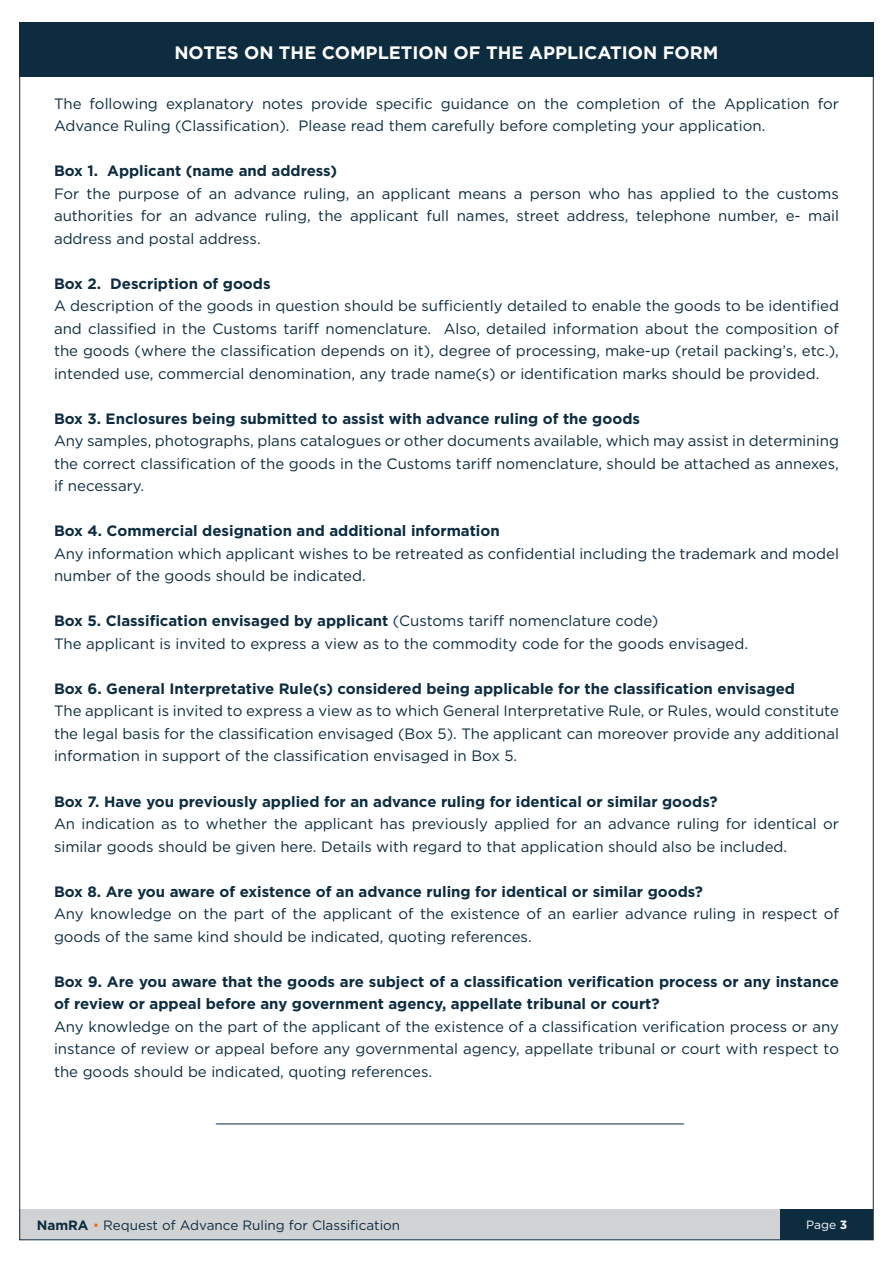
<style>
.page{position:relative;width:893px;height:1263px;background:#fff}
.page>*{position:absolute;margin:0;border:0;box-sizing:border-box;transform-origin:0 0}
.t1{font:700 18px "Gotham";color:#fff}
.t2{font:15px/22.5px "Gotham";color:#0d2c40;text-align:justify}
.t3{font:700 15px/22.5px "Gotham";color:#0d2c40}
.t4{font:13.5px "Gotham";color:#0d2c40}
.t5{font:12px "Gotham";color:#fff}
.s1{font-weight:400}
.s2{font-weight:700}
.s3{color:#f36e21}
</style>
<div class="page">
<div style="left:19px;top:1209px;width:761px;height:30px;background:#d1d2d4"></div>
<div style="left:780px;top:1210px;width:92px;height:30px;background:#0d2c40"></div>
<div style="left:19px;top:23px;width:855px;height:54px;background:#0d2c40"></div>
<p class="t1" style="left:174px;top:41px;width:546px">NOTES ON THE COMPLETION OF THE APPLICATION FORM</p>
<p class="t2" style="left:54px;top:92px;width:786px">The following explanatory notes provide specific guidance on the completion of the Application for<br>Advance Ruling (Classification). Please read them carefully before completing your application.</p>
<p class="t3" style="left:54px;top:160px;width:285px">Box 1. Applicant (name and address)</p>
<p class="t2" style="left:54px;top:182px;width:786px">For the purpose of an advance ruling, an applicant means a person who has applied to the customs authorities for an advance ruling, the applicant full names, street address, telephone number, e- mail address and postal address.</p>
<p class="t3" style="left:54px;top:272px;width:218px">Box 2. Description of goods</p>
<p class="t2" style="left:54px;top:295px;width:786px">A description of the goods in question should be sufficiently detailed to enable the goods to be identified and classified in the Customs tariff nomenclature. Also, detailed information about the composition of the goods (where the classification depends on it), degree of processing, make-up (retail packing’s, etc.), intended use, commercial denomination, any trade name(s) or identification marks should be provided.</p>
<p class="t3" style="left:54px;top:407px;width:587px">Box 3. Enclosures being submitted to assist with advance ruling of the goods</p>
<p class="t2" style="left:54px;top:430px;width:786px">Any samples, photographs, plans catalogues or other documents available, which may assist in determining the correct classification of the goods in the Customs tariff nomenclature, should be attached as annexes, if necessary.</p>
<p class="t3" style="left:54px;top:520px;width:447px">Box 4. Commercial designation and additional information</p>
<p class="t2" style="left:54px;top:542px;width:786px">Any information which applicant wishes to be retreated as confidential including the trademark and model number of the goods should be indicated.</p>
<p class="t3" style="left:54px;top:610px;width:606px">Box 5. Classification envisaged by applicant <span class="s1">(Customs tariff nomenclature code)</span></p>
<p class="t2" style="left:54px;top:632px;width:696px">The applicant is invited to express a view as to the commodity code for the goods envisaged.</p>
<p class="t3" style="left:54px;top:677px;width:743px">Box 6. General Interpretative Rule(s) considered being applicable for the classification envisaged</p>
<p class="t2" style="left:54px;top:700px;width:786px">The applicant is invited to express a view as to which General Interpretative Rule, or Rules, would constitute the legal basis for the classification envisaged (Box 5). The applicant can moreover provide any additional information in support of the classification envisaged in Box 5.</p>
<p class="t3" style="left:54px;top:790px;width:665px">Box 7. Have you previously applied for an advance ruling for identical or similar goods?</p>
<p class="t2" style="left:54px;top:812px;width:786px">An indication as to whether the applicant has previously applied for an advance ruling for identical or similar goods should be given here. Details with regard to that application should also be included.</p>
<p class="t3" style="left:54px;top:880px;width:650px">Box 8. Are you aware of existence of an advance ruling for identical or similar goods?</p>
<p class="t2" style="left:54px;top:902px;width:786px">Any knowledge on the part of the applicant of the existence of an earlier advance ruling in respect of goods of the same kind should be indicated, quoting references.</p>
<p class="t3" style="left:54px;top:970px;width:786px">Box 9. Are you aware that the goods are subject of a classification verification process or any instance of review or appeal before any government agency, appellate tribunal or court?</p>
<p class="t2" style="left:54px;top:1015px;width:786px">Any knowledge on the part of the applicant of the existence of a classification verification process or any instance of review or appeal before any governmental agency, appellate tribunal or court with respect to the goods should be indicated, quoting references.</p>
<p class="t2" style="left:216px;top:1105px;width:470px">____________________________________________________</p>
<p class="t4" style="left:37px;top:1217px;width:365px"><span class="s2">NamRA</span> <span class="s3">•</span> Request of Advance Ruling for Classification</p>
<p class="t5" style="left:806px;top:1217px;width:42px">Page <span class="s2">3</span></p>
</div>
